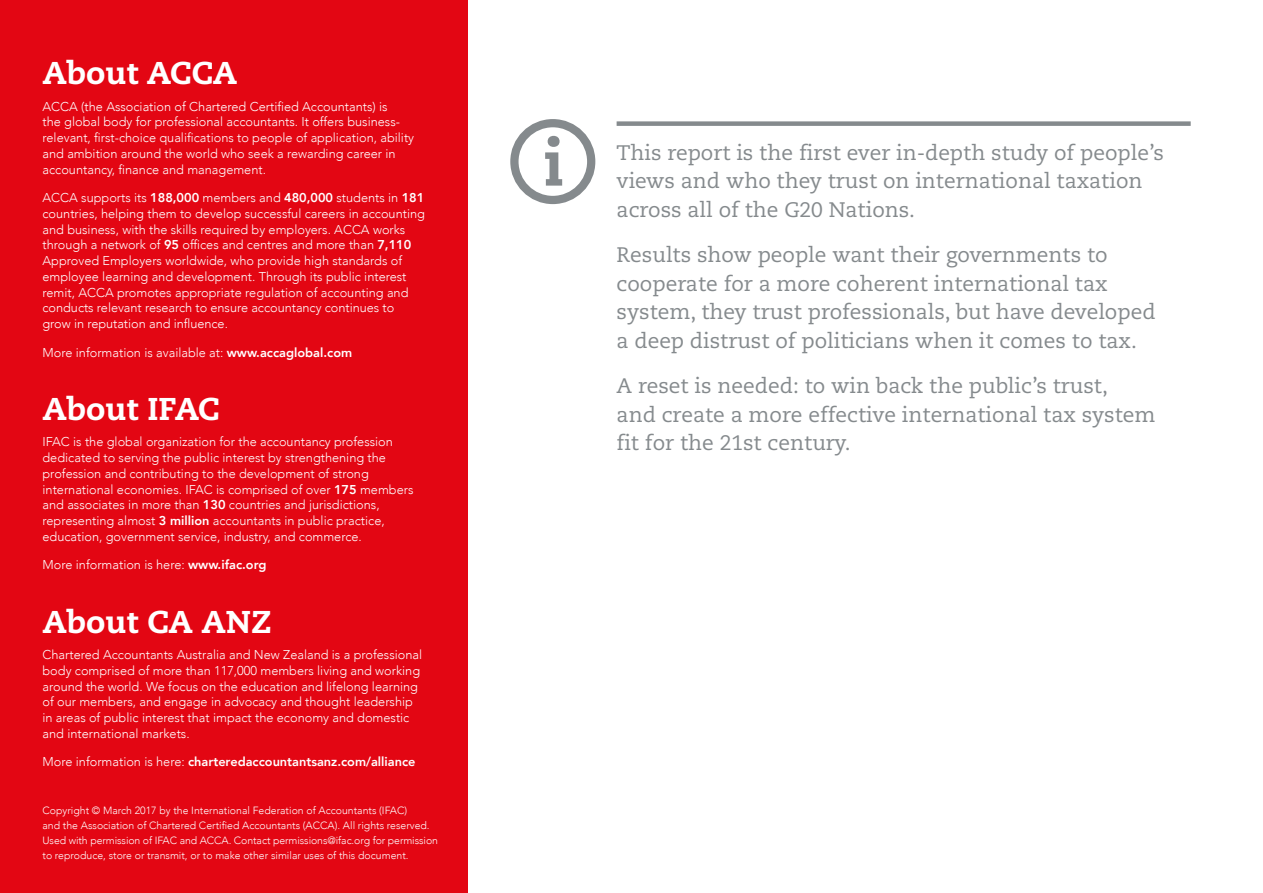
<style>
.page{position:relative;width:1263px;height:893px;background:#fff}
.page>*{position:absolute;margin:0;border:0;box-sizing:border-box;transform-origin:0 0}
.t1{font:800 31.5px "Caecilia";color:#fff}
.t2{font:21px/28.5px "Caecilia";color:#858a8d}
.t3{font:300 12.75px/15.8px "Avenir";color:#fff}
.t4{font:800 12.75px "Avenir";color:#fff}
.t5{font:300 10.5px/15px "Avenir";color:#fff}
.s1{font-weight:800}
.s2{font-weight:300}
</style>
<div class="page">
<div style="left:0;top:0;width:468px;height:893px;background:#e30613"></div>
<div style="left:510px;top:119px;width:85px;height:85px;border:8px solid #858a8d;border-radius:50%"></div>
<svg style="left:545px;top:136px;width:17px;height:50px"></svg>
<div style="left:617px;top:121px;width:574px;height:5px;background:#858a8d"></div>
<h1 class="t1" style="left:43px;top:53px;width:196px">About ACCA</h1>
<p class="t3" style="left:43px;top:98px;width:373px">ACCA (the Association of Chartered Certified Accountants) is<br>the global body for professional accountants. It offers business&shy;relevant, first-choice qualifications to people of application, ability and ambition around the world who seek a rewarding career in accountancy, finance and management.</p>
<p class="t3" style="left:43px;top:190px;width:384px">ACCA supports its <span class="s1">188,000</span> members and <span class="s1">480,000</span> students in <span class="s1">181 </span>countries, helping them to develop successful careers in accounting and business, with the skills required by employers. ACCA works through a network of <span class="s1">95</span> offices and centres and more than <span class="s1">7,110<br></span>Approved Employers worldwide, who provide high standards of employee learning and development. Through its public interest remit, ACCA promotes appropriate regulation of accounting and conducts relevant research to ensure accountancy continues to grow in reputation and influence.</p>
<p class="t3" style="left:43px;top:344px;width:311px">More information is available at: <span class="s1">www.accaglobal.com</span></p>
<h1 class="t1" style="left:43px;top:389px;width:179px">About IFAC</h1>
<p class="t3" style="left:43px;top:434px;width:372px">IFAC is the global organization for the accountancy profession dedicated to serving the public interest by strengthening the profession and contributing to the development of strong international economies. IFAC is comprised of over <span class="s1">175</span> members and associates in more than <span class="s1">130</span> countries and jurisdictions, representing almost <span class="s1">3 million</span> accountants in public practice, education, government service, industry, and commerce.</p>
<p class="t3" style="left:43px;top:557px;width:225px">More information is here: <span class="s1">www.ifac.org</span></p>
<h1 class="t1" style="left:43px;top:602px;width:231px">About CA ANZ</h1>
<p class="t3" style="left:43px;top:647px;width:381px">Chartered Accountants Australia and New Zealand is a professional body comprised of more than 117,000 members living and working around the world. We focus on the education and lifelong learning of our members, and engage in advocacy and thought leadership in areas of public interest that impact the economy and domestic and international markets.</p>
<p class="t4" style="left:43px;top:752px;width:375px"><span class="s2">More information is here:</span> charteredaccountantsanz.com/alliance</p>
<p class="t5" style="left:43px;top:803px;width:397px">Copyright © March 2017 by the International Federation of Accountants (IFAC)<br>and the Association of Chartered Certified Accountants (ACCA). All rights reserved.<br>Used with permission of IFAC and ACCA. Contact permissions@ifac.org for permission to reproduce, store or transmit, or to make other similar uses of this document.</p>
<h2 class="t2" style="left:617px;top:139px;width:549px">This report is the first ever in-depth study of people’s views and who they trust on international taxation across all of the G20 Nations.</h2>
<h2 class="t2" style="left:617px;top:241px;width:540px">Results show people want their governments to cooperate for a more coherent international tax system, they trust professionals, but have developed a deep distrust of politicians when it comes to tax.</h2>
<h2 class="t2" style="left:617px;top:372px;width:540px">A reset is needed: to win back the public’s trust,<br>and create a more effective international tax system fit for the 21st century.</h2>
</div>
